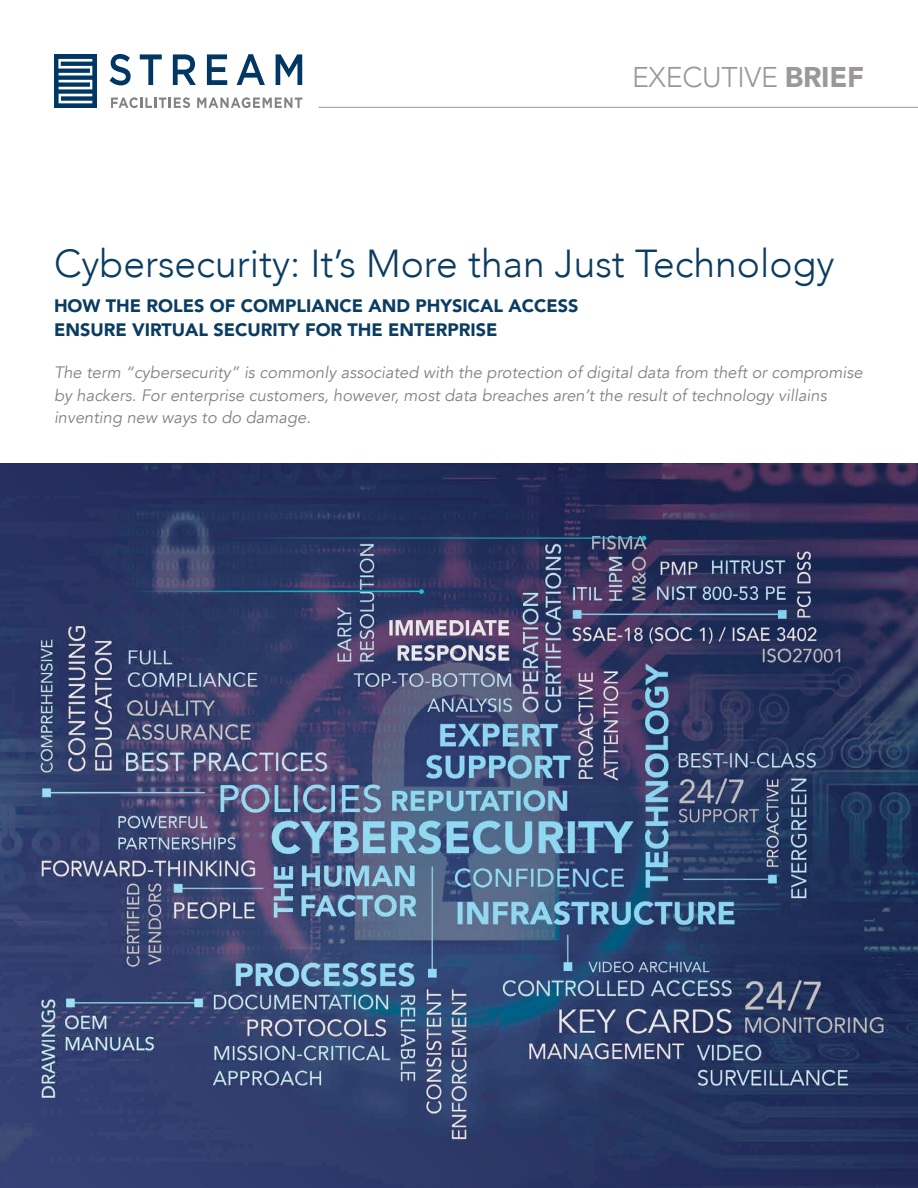
<style>
.page{position:relative;width:918px;height:1188px;background:#fff}
.page>*{position:absolute;margin:0;border:0;box-sizing:border-box;transform-origin:0 0}
.t1{font:300 39px "Avenir";color:#0b3c61}
.t2{font:300 28.5px "Avenir";letter-spacing:-.01em;color:#9a9899}
.t3{font:900 18px/23.4px "Avenir";color:#0b3c61}
.t4{font:italic 16.5px/22.5px "Avenir";color:#808285}
.s1{font-weight:900}
</style>
<div class="page">
<img style="left:0;top:463px;width:918px;height:725px">
<svg style="left:110px;top:54px;width:21px;height:31px"></svg>
<svg style="left:140px;top:54px;width:22px;height:31px"></svg>
<svg style="left:173px;top:54px;width:23px;height:31px"></svg>
<svg style="left:207px;top:54px;width:20px;height:31px"></svg>
<svg style="left:237px;top:54px;width:28px;height:31px"></svg>
<svg style="left:276px;top:54px;width:26px;height:31px"></svg>
<svg style="left:111px;top:97px;width:79px;height:11px"></svg>
<svg style="left:197px;top:97px;width:105px;height:11px"></svg>
<svg style="left:54px;top:54px;width:43px;height:54px"></svg>
<svg style="left:58px;top:59px;width:34px;height:44px"></svg>
<hr style="left:319px;top:107px;width:599px;height:1px;background:#9a9899">
<hr style="left:129px;top:591px;width:293px;height:1px;background:#17bfd7">
<svg style="left:419px;top:589px;width:5px;height:5px"></svg>
<hr style="left:0;top:537px;width:644px;height:2px;background:#17bfd7">
<svg style="left:642px;top:536px;width:4px;height:5px"></svg>
<h2 class="t2" style="left:632px;top:60px;width:233px">EXECUTIVE <span class="s1">BRIEF</span></h2>
<h1 class="t1" style="left:54px;top:240px;width:782px">Cybersecurity: It’s More than Just Technology</h1>
<p class="t3" style="left:54px;top:294px;width:526px">HOW THE ROLES OF COMPLIANCE AND PHYSICAL ACCESS<br>ENSURE VIRTUAL SECURITY FOR THE ENTERPRISE</p>
<p class="t4" style="left:54px;top:362px;width:810px">The term “cybersecurity” is commonly associated with the protection of digital data from theft or compromise by hackers. For enterprise customers, however, most data breaches aren’t the result of technology villains inventing new ways to do damage.</p>
</div>
